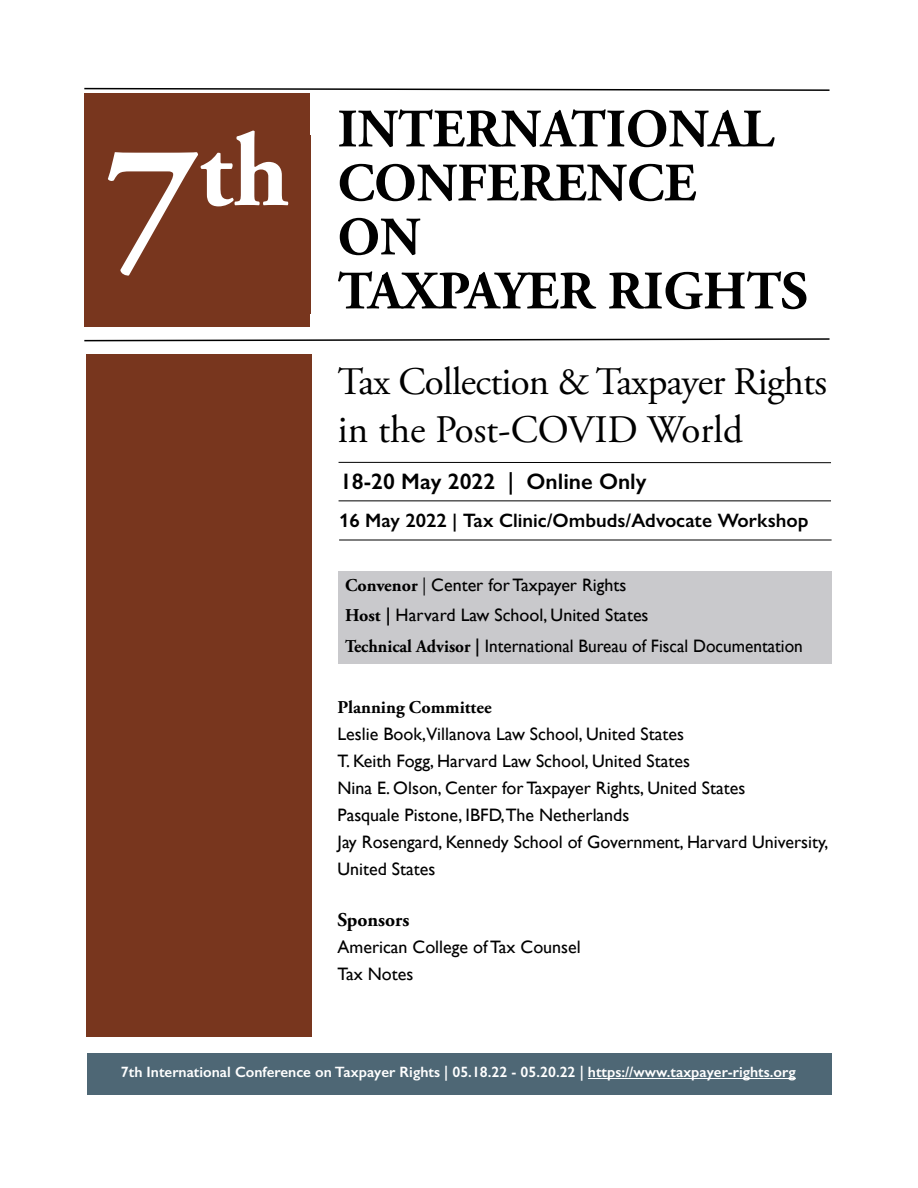
<style>
.page{position:relative;width:918px;height:1188px;background:#fff}
.page>*{position:absolute;margin:0;border:0;box-sizing:border-box;transform-origin:0 0}
.t1{font:700 178.5px "Adobe Garamond Pro";color:#fff}
.t2{font:700 104.1px "Adobe Garamond Pro";color:#fff}
.t3{font:700 54px/54px "Adobe Garamond Pro";color:#000}
.t4{font:39px/48px "Adobe Garamond Pro";letter-spacing:-.02em;color:#000}
.t5{font:600 22.5px "Gill Sans";color:#000}
.t6{font:600 19.5px "Gill Sans Nova";color:#000}
.t7{font:700 19.5px "Adobe Garamond Pro";color:#000}
.t8{font:18px/27px "Gill Sans";color:#000}
.t9{font:700 18px "Adobe Garamond Pro";color:#000}
.t10{font:600 15px "Gill Sans";color:#fff}
.s1{font-family:"Adobe Garamond Pro";font-weight:700}
.s2{font-family:"Adobe Garamond Pro"}
.s3{font-weight:600}
</style>
<div class="page">
<div style="left:338px;top:571px;width:494px;height:31px;background:#c9c9cc"></div>
<div style="left:338px;top:602px;width:494px;height:31px;background:#c9c9cc"></div>
<div style="left:338px;top:632px;width:494px;height:32px;background:#c9c9cc"></div>
<div style="left:84px;top:94px;width:226px;height:233px;background:#78361e"></div>
<svg style="left:84px;top:338px;width:746px;height:4px"></svg>
<svg style="left:84px;top:87px;width:746px;height:4px"></svg>
<hr style="left:339px;top:500px;width:492px;height:1px;background:#000">
<hr style="left:339px;top:462px;width:492px;height:1px;background:#000">
<div style="left:86px;top:354px;width:226px;height:683px;background:#78361e"></div>
<div style="left:87px;top:1053px;width:745px;height:42px;background:#4e6775"></div>
<hr style="left:588px;top:1078px;width:208px;height:1px;background:#fff">
<hr style="left:339px;top:540px;width:493px;height:1px;background:#000">
<h2 class="t2" style="left:199px;top:111px;width:92px">th</h2>
<h1 class="t1" style="left:106px;top:104px;width:94px">7</h1>
<h3 class="t3" style="left:338px;top:103px;width:438px">INTERNATIONAL<br>CONFERENCE<br>ON</h3>
<h3 class="t3" style="left:338px;top:265px;width:472px">TAXPAYER RIGHTS</h3>
<h3 class="t4" style="left:338px;top:359px;width:491px">Tax Collection &amp; Taxpayer Rights in the Post-COVID World</h3>
<p class="t5" style="left:340px;top:468px;width:308px">18-20 May 2022 | Online Only</p>
<p class="t6" style="left:339px;top:508px;width:471px">16 May 2022 | Tax Clinic/Ombuds/Advocate Workshop</p>
<p class="t8" style="left:345px;top:569px;width:459px;line-height:30.8px"><span class="s1">Convenor</span> <span class="s2">|</span> Center for Taxpayer Rights<br><span class="s1">Host</span> <span class="s3">|</span> Harvard Law School, United States<br><span class="s1">Technical Advisor</span> <span class="s3">|</span> International Bureau of Fiscal Documentation</p>
<p class="t9" style="left:338px;top:697px;width:156px">Planning Committee</p>
<p class="t8" style="left:338px;top:721px;width:492px">Leslie Book,Villanova Law School, United States<br>T. Keith Fogg, Harvard Law School, United States<br>Nina E. Olson, Center for Taxpayer Rights, United States<br>Pasquale Pistone, IBFD,The Netherlands<br>Jay Rosengard, Kennedy School of Government, Harvard University, United States</p>
<p class="t7" style="left:338px;top:909px;width:74px">Sponsors</p>
<p class="t8" style="left:338px;top:933px;width:245px">American College of Tax Counsel<br>Tax Notes</p>
<p class="t10" style="left:121px;top:1063px;width:676px">7th International Conference on Taxpayer Rights | 05.18.22 - 05.20.22 | https://www.taxpayer-rights.org</p>
</div>
